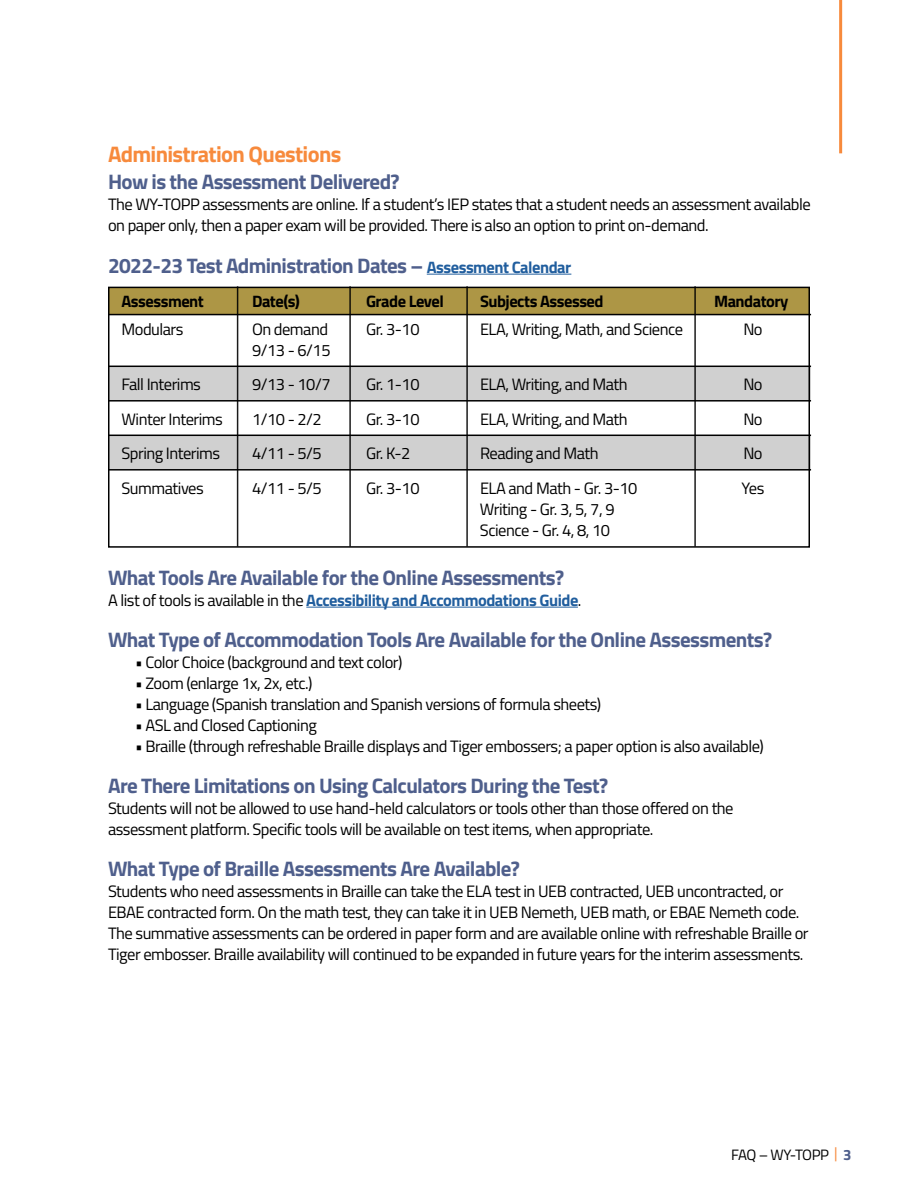
<style>
.page{position:relative;width:918px;height:1188px;background:#fff}
.page>*{position:absolute;margin:0;border:0;box-sizing:border-box;transform-origin:0 0}
.t1{font:700 22.5px "Titillium Web";letter-spacing:-.03em;color:#f78a3c}
.t2{font:700 21px "Titillium Web";letter-spacing:-.03em;color:#4f5f8c}
.t3{font:16.5px/21px "Titillium Web";letter-spacing:-.03em;color:#000}
.t4{font:700 16.5px "Titillium Web";letter-spacing:-.03em;color:#215e9e}
.t5{font:700 16.5px "Titillium Web";letter-spacing:-.03em;color:#000}
.t6{font:15px "Titillium Web";letter-spacing:-.035em;color:#000}
.s1{font-size:16.5px;color:#215e9e}
.s2{font-weight:400;color:#000}
.s3{color:#f78a3c}
.s4{font-weight:700;color:#4f5f8c}
</style>
<div class="page">
<hr style="left:839px;top:0;width:3px;height:153px;background:#f78a3c">
<hr style="left:427px;top:274px;width:144px;height:1px;background:#215e9e">
<hr style="left:108px;top:314px;width:703px;height:1px;background:#000">
<hr style="left:108px;top:366px;width:703px;height:1px;background:#000">
<hr style="left:108px;top:400px;width:703px;height:2px;background:#000">
<hr style="left:108px;top:435px;width:703px;height:1px;background:#000">
<hr style="left:108px;top:469px;width:703px;height:2px;background:#000">
<hr style="left:306px;top:607px;width:272px;height:1px;background:#215e9e">
<div style="left:108px;top:287px;width:702px;height:261px;border:2px solid #000"></div>
<hr style="left:237px;top:286px;width:1px;height:261px;background:#000">
<hr style="left:349px;top:286px;width:2px;height:261px;background:#000">
<hr style="left:466px;top:286px;width:2px;height:261px;background:#000">
<hr style="left:694px;top:286px;width:2px;height:261px;background:#000">
<div style="left:109px;top:367px;width:702px;height:33px;background:#d0d0d0"></div>
<div style="left:109px;top:436px;width:702px;height:33px;background:#d0d0d0"></div>
<div style="left:109px;top:288px;width:701px;height:27px;background:#ad9645"></div>
<h2 class="t1" style="left:108px;top:137px;width:235px">Administration Questions</h2>
<h3 class="t2" style="left:108px;top:166px;width:293px">How is the Assessment Delivered?</h3>
<p class="t3" style="left:108px;top:193px;width:704px">The WY-TOPP assessments are online. If a student’s IEP states that a student needs an assessment available on paper only, then a paper exam will be provided. There is also an option to print on-demand.</p>
<h3 class="t2" style="left:108px;top:249px;width:465px">2022-23 Test Administration Dates – <span class="s1">Assessment Calendar</span></h3>
<p class="t5" style="left:122px;top:289px;width:84px">Assessment</p>
<p class="t5" style="left:252px;top:289px;width:49px">Date(s)</p>
<p class="t5" style="left:366px;top:289px;width:79px">Grade Level</p>
<p class="t5" style="left:480px;top:289px;width:125px">Subjects Assessed</p>
<p class="t5" style="left:714px;top:289px;width:76px">Mandatory</p>
<p class="t3" style="left:122px;top:318px;width:63px">Modulars</p>
<p class="t3" style="left:252px;top:318px;width:78px">On demand</p>
<p class="t3" style="left:366px;top:318px;width:55px">Gr. 3-10</p>
<p class="t3" style="left:480px;top:318px;width:205px">ELA, Writing, Math, and Science</p>
<p class="t3" style="left:743px;top:318px;width:21px">No</p>
<p class="t3" style="left:252px;top:339px;width:80px">9/13 - 6/15</p>
<p class="t3" style="left:122px;top:373px;width:81px">Fall Interims</p>
<p class="t3" style="left:252px;top:373px;width:80px">9/13 - 10/7</p>
<p class="t3" style="left:366px;top:373px;width:55px">Gr. 1-10</p>
<p class="t3" style="left:480px;top:373px;width:149px">ELA, Writing, and Math</p>
<p class="t3" style="left:743px;top:373px;width:21px">No</p>
<p class="t3" style="left:122px;top:408px;width:103px">Winter Interims</p>
<p class="t3" style="left:252px;top:408px;width:71px">1/10 - 2/2</p>
<p class="t3" style="left:366px;top:408px;width:55px">Gr. 3-10</p>
<p class="t3" style="left:480px;top:408px;width:149px">ELA, Writing, and Math</p>
<p class="t3" style="left:743px;top:408px;width:21px">No</p>
<p class="t3" style="left:122px;top:442px;width:100px">Spring Interims</p>
<p class="t3" style="left:252px;top:442px;width:71px">4/11 - 5/5</p>
<p class="t3" style="left:366px;top:442px;width:46px">Gr. K-2</p>
<p class="t3" style="left:480px;top:442px;width:120px">Reading and Math</p>
<p class="t3" style="left:743px;top:442px;width:21px">No</p>
<p class="t3" style="left:122px;top:477px;width:84px">Summatives</p>
<p class="t3" style="left:252px;top:477px;width:71px">4/11 - 5/5</p>
<p class="t3" style="left:366px;top:477px;width:55px">Gr. 3-10</p>
<p class="t3" style="left:480px;top:477px;width:159px">ELA and Math - Gr. 3-10</p>
<p class="t3" style="left:742px;top:477px;width:24px">Yes</p>
<p class="t3" style="left:480px;top:498px;width:136px">Writing - Gr. 3, 5, 7, 9<br>Science - Gr. 4, 8, 10</p>
<h3 class="t2" style="left:108px;top:561px;width:458px">What Tools Are Available for the Online Assessments?</h3>
<p class="t4" style="left:108px;top:587px;width:475px"><span class="s2">A list of tools is available in the</span> Accessibility and Accommodations Guide<span class="s2">.</span></p>
<h3 class="t2" style="left:108px;top:623px;width:666px">What Type of Accommodation Tools Are Available for the Online Assessments?</h3>
<p class="t3" style="left:135px;top:651px;width:269px">• Color Choice (background and text color)</p>
<p class="t3" style="left:135px;top:672px;width:179px">• Zoom (enlarge 1x, 2x, etc.)</p>
<p class="t3" style="left:135px;top:693px;width:468px">• Language (Spanish translation and Spanish versions of formula sheets)</p>
<p class="t3" style="left:135px;top:714px;width:183px">• ASL and Closed Captioning</p>
<p class="t3" style="left:135px;top:735px;width:630px">• Braille (through refreshable Braille displays and Tiger embossers; a paper option is also available)</p>
<h3 class="t2" style="left:108px;top:770px;width:502px">Are There Limitations on Using Calculators During the Test?</h3>
<p class="t3" style="left:108px;top:797px;width:627px">Students will not be allowed to use hand-held calculators or tools other than those offered on the assessment platform. Specific tools will be available on test items, when appropriate.</p>
<h3 class="t2" style="left:108px;top:853px;width:413px">What Type of Braille Assessments Are Available?</h3>
<p class="t3" style="left:108px;top:880px;width:702px">Students who need assessments in Braille can take the ELA test in UEB contracted, UEB uncontracted, or EBAE contracted form. On the math test, they can take it in UEB Nemeth, UEB math, or EBAE Nemeth code.<br>The summative assessments can be ordered in paper form and are available online with refreshable Braille or Tiger embosser. Braille availability will continued to be expanded in future years for the interim assessments.</p>
<p class="t6" style="left:731px;top:1143px;width:122px">FAQ – WY-TOPP <span class="s3">|</span> <span class="s4">3</span></p>
</div>
